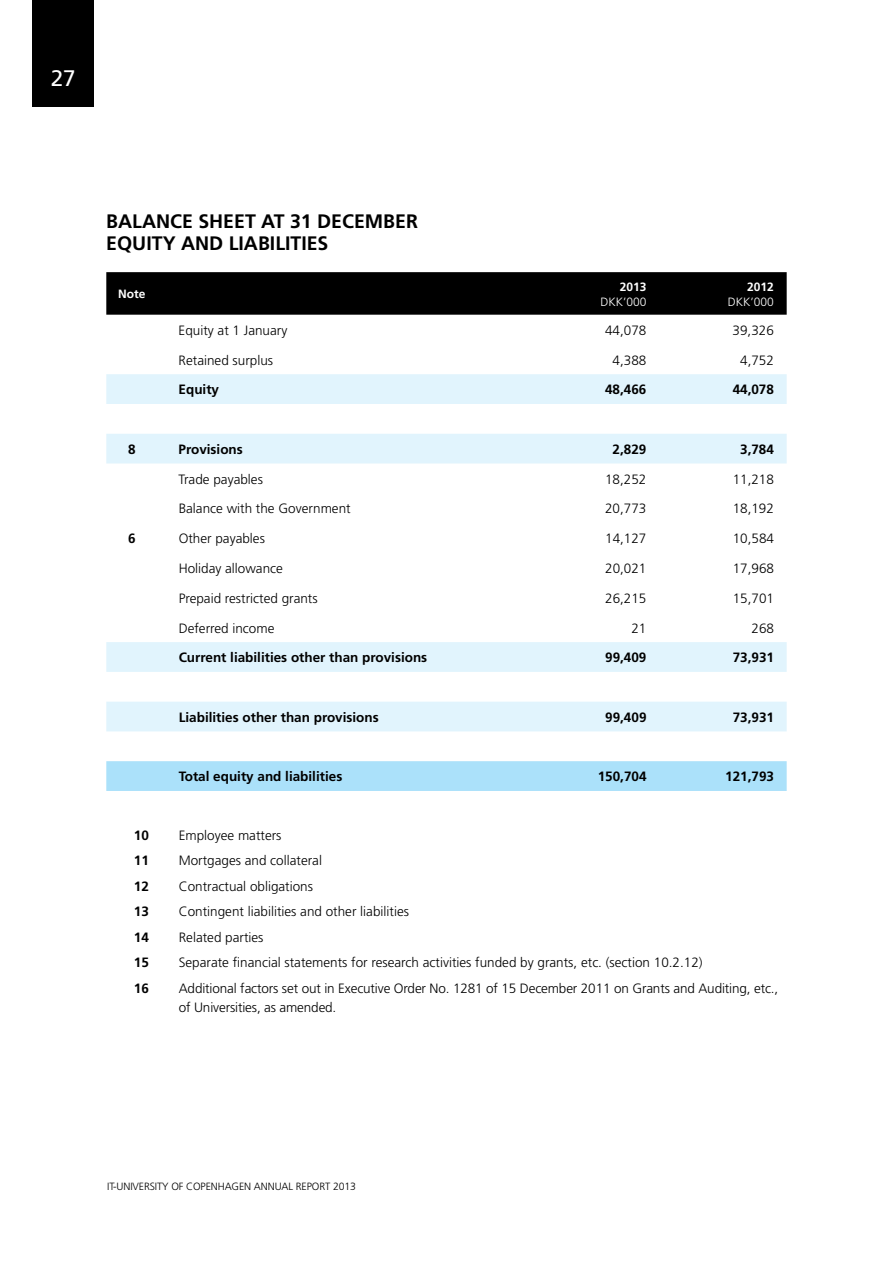
<style>
.page{position:relative;width:893px;height:1263px;background:#fff}
.page>*{position:absolute;margin:0;border:0;box-sizing:border-box;transform-origin:0 0}
.t1{font:22.5px "Frutiger";color:#fff}
.t2{font:700 19.5px/22.5px "Frutiger";color:#000}
.t3{font:300 13.5px/19.5px "Frutiger";color:#000}
.t4{font:700 13.5px "Frutiger";color:#000}
.t5{font:300 12px "Frutiger";color:#fff}
.t6{font:700 12px "Frutiger";color:#fff}
.t7{font:300 10.5px "Frutiger";letter-spacing:-.01em;color:#000}
</style>
<div class="page">
<div style="left:33px;top:0;width:61px;height:106px;background:#000"></div>
<div style="left:106px;top:272px;width:681px;height:43px;background:#000"></div>
<svg style="left:106px;top:374px;width:681px;height:357px"></svg>
<div style="left:106px;top:761px;width:681px;height:30px;background:#abe1fa"></div>
<h1 class="t1" style="left:51px;top:64px;width:26px">27</h1>
<h2 class="t2" style="left:106px;top:210px;width:313px">Balance sheet at 31 December<br>Equity and liabilities</h2>
<p class="t6" style="left:118px;top:287px;width:29px">Note</p>
<p class="t6" style="left:620px;top:279px;width:28px">2013</p>
<p class="t5" style="left:600px;top:295px;width:48px">DKK’000</p>
<p class="t6" style="left:747px;top:279px;width:28px">2012</p>
<p class="t5" style="left:728px;top:295px;width:48px">DKK’000</p>
<p class="t3" style="left:179px;top:320px;width:110px">Equity at 1 January</p>
<p class="t3" style="left:605px;top:320px;width:43px">44,078</p>
<p class="t3" style="left:733px;top:320px;width:43px">39,326</p>
<p class="t3" style="left:179px;top:350px;width:96px">Retained surplus</p>
<p class="t3" style="left:613px;top:350px;width:35px">4,388</p>
<p class="t3" style="left:740px;top:350px;width:35px">4,752</p>
<p class="t4" style="left:179px;top:382px;width:42px">Equity</p>
<p class="t4" style="left:605px;top:382px;width:43px">48,466</p>
<p class="t4" style="left:733px;top:382px;width:43px">44,078</p>
<p class="t4" style="left:128px;top:441px;width:9px">8</p>
<p class="t4" style="left:179px;top:441px;width:66px">Provisions</p>
<p class="t4" style="left:613px;top:441px;width:35px">2,829</p>
<p class="t4" style="left:740px;top:441px;width:35px">3,784</p>
<p class="t3" style="left:179px;top:469px;width:86px">Trade payables</p>
<p class="t3" style="left:605px;top:469px;width:43px">18,252</p>
<p class="t3" style="left:733px;top:469px;width:43px">11,218</p>
<p class="t3" style="left:179px;top:499px;width:174px">Balance with the Government</p>
<p class="t3" style="left:605px;top:499px;width:43px">20,773</p>
<p class="t3" style="left:733px;top:499px;width:43px">18,192</p>
<p class="t4" style="left:128px;top:531px;width:9px">6</p>
<p class="t3" style="left:179px;top:529px;width:88px">Other payables</p>
<p class="t3" style="left:605px;top:529px;width:43px">14,127</p>
<p class="t3" style="left:733px;top:529px;width:43px">10,584</p>
<p class="t3" style="left:179px;top:559px;width:106px">Holiday allowance</p>
<p class="t3" style="left:605px;top:559px;width:43px">20,021</p>
<p class="t3" style="left:733px;top:559px;width:43px">17,968</p>
<p class="t3" style="left:179px;top:588px;width:141px">Prepaid restricted grants</p>
<p class="t3" style="left:605px;top:588px;width:43px">26,215</p>
<p class="t3" style="left:733px;top:588px;width:43px">15,701</p>
<p class="t3" style="left:179px;top:618px;width:97px">Deferred income</p>
<p class="t3" style="left:631px;top:618px;width:17px">21</p>
<p class="t3" style="left:751px;top:618px;width:24px">268</p>
<p class="t4" style="left:179px;top:650px;width:250px">Current liabilities other than provisions</p>
<p class="t4" style="left:605px;top:650px;width:43px">99,409</p>
<p class="t4" style="left:733px;top:650px;width:43px">73,931</p>
<p class="t4" style="left:179px;top:709px;width:202px">Liabilities other than provisions</p>
<p class="t4" style="left:605px;top:709px;width:43px">99,409</p>
<p class="t4" style="left:733px;top:709px;width:43px">73,931</p>
<p class="t4" style="left:179px;top:769px;width:165px">Total equity and liabilities</p>
<p class="t4" style="left:598px;top:769px;width:50px">150,704</p>
<p class="t4" style="left:725px;top:769px;width:50px">121,793</p>
<p class="t4" style="left:134px;top:827px;width:17px">10</p>
<p class="t3" style="left:179px;top:825px;width:104px">Employee matters</p>
<p class="t4" style="left:134px;top:853px;width:17px">11</p>
<p class="t3" style="left:179px;top:851px;width:145px">Mortgages and collateral</p>
<p class="t4" style="left:134px;top:878px;width:17px">12</p>
<p class="t3" style="left:179px;top:876px;width:136px">Contractual obligations</p>
<p class="t4" style="left:134px;top:904px;width:17px">13</p>
<p class="t3" style="left:179px;top:902px;width:232px">Contingent liabilities and other liabilities</p>
<p class="t4" style="left:134px;top:929px;width:17px">14</p>
<p class="t3" style="left:179px;top:927px;width:86px">Related parties</p>
<p class="t4" style="left:134px;top:955px;width:17px">15</p>
<p class="t3" style="left:179px;top:953px;width:525px">Separate financial statements for research activities funded by grants, etc. (section 10.2.12)</p>
<p class="t4" style="left:134px;top:980px;width:17px">16</p>
<p class="t3" style="left:179px;top:978px;width:601px">Additional factors set out in Executive Order No. 1281 of 15 December 2011 on Grants and Auditing, etc., of Universities, as amended.</p>
<p class="t7" style="left:107px;top:1181px;width:250px">IT-UNIVERsITY OF COPENHAGEN ANNUAL REPORT 2013</p>
</div>
